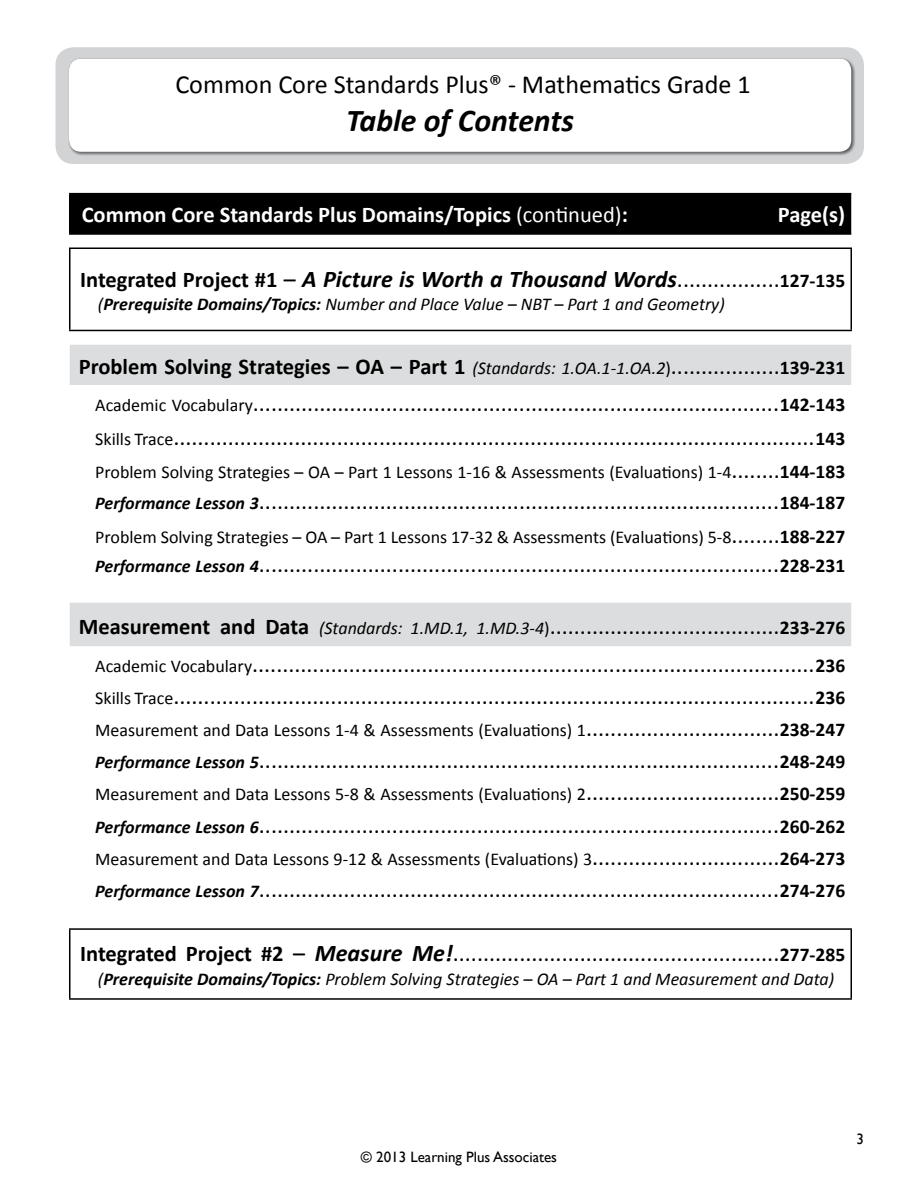
<style>
.page{position:relative;width:918px;height:1188px;background:#fff}
.page>*{position:absolute;margin:0;border:0;box-sizing:border-box;transform-origin:0 0}
.t1{font:italic 700 31.8px "Calibri";color:#000}
.t2{font:26.1px "Calibri";color:#000}
.t3{font:24px/33.8px "Calibri";color:#000}
.t4{font:italic 700 24px "Calibri";color:#000}
.t5{font:700 22.5px "Calibri";color:#000}
.t6{font:700 22.5px "Calibri";color:#fff}
.t7{font:18px "Calibri";color:#000}
.t8{font:italic 18px "Calibri";color:#000}
.t9{font:15px "Gill Sans";color:#000}
.s1{font-weight:400}
.s2{font-style:normal;font-size:22.5px}
.s3{font-weight:400;font-style:normal}
.s4{font-style:normal;font-size:19.5px}
.s5{font-weight:700}
.s6{font-weight:400;font-style:italic;font-size:18px}
.s7{font-weight:400;font-size:18px}
.s8{font-weight:400;font-size:24px}
.s9{font-size:19.5px}
.s10{font-size:18px}
.s11{font-weight:700;font-size:19.5px}
.s12{font-size:24px}
.s13{font-weight:700;font-style:italic;font-size:18px}
.s14{font-weight:700;font-size:22.5px}
.s15{font-style:italic;font-size:18px}
.s16{font-weight:700;font-style:italic}
</style>
<div class="page">
<div style="left:56px;top:47px;width:808px;height:117px;background:#d1d3d4;border-radius:18px"></div>
<div style="left:68px;top:58px;width:788px;height:98px;background:#000;opacity:.55"></div>
<div style="left:69px;top:58px;width:782px;height:94px;background:#fff"></div>
<div style="left:70px;top:194px;width:781px;height:39px;background:#000"></div>
<div style="left:70px;top:345px;width:781px;height:40px;background:#dcddde"></div>
<div style="left:70px;top:602px;width:781px;height:44px;background:#dcddde"></div>
<hr style="left:69px;top:193px;width:579px;height:1px;background:#000">
<hr style="left:69px;top:194px;width:1px;height:39px;background:#000">
<hr style="left:648px;top:193px;width:203px;height:1px;background:#000">
<hr style="left:69px;top:233px;width:579px;height:2px;background:#000">
<hr style="left:648px;top:233px;width:203px;height:2px;background:#000">
<hr style="left:69px;top:248px;width:579px;height:1px;background:#000">
<hr style="left:69px;top:249px;width:1px;height:81px;background:#000">
<hr style="left:648px;top:248px;width:204px;height:1px;background:#000">
<hr style="left:850px;top:249px;width:2px;height:81px;background:#000">
<hr style="left:69px;top:330px;width:579px;height:1px;background:#000">
<hr style="left:648px;top:330px;width:204px;height:1px;background:#000">
<hr style="left:69px;top:928px;width:579px;height:2px;background:#000">
<hr style="left:69px;top:930px;width:1px;height:68px;background:#000">
<hr style="left:648px;top:928px;width:204px;height:2px;background:#000">
<hr style="left:850px;top:930px;width:2px;height:68px;background:#000">
<hr style="left:69px;top:998px;width:579px;height:2px;background:#000">
<hr style="left:648px;top:998px;width:204px;height:2px;background:#000">
<p class="t2" style="left:175px;top:68px;width:577px">Common Core Standards Plus® - Mathematics Grade 1</p>
<h1 class="t1" style="left:346px;top:100px;width:229px">Table of Contents</h1>
<p class="t6" style="left:82px;top:200px;width:548px">Common Core Standards Plus Domains/Topics <span class="s1">(continued)</span>:</p>
<p class="t6" style="left:778px;top:200px;width:69px">Page(s)</p>
<p class="t4" style="left:80px;top:263px;width:767px"><span class="s2">Integrated Project #1</span> <span class="s3">–</span> A Picture is Worth a Thousand Words<span class="s3">.................</span><span class="s4">127-135</span></p>
<p class="t8" style="left:98px;top:292px;width:628px">(<span class="s5">Prerequisite Domains/Topics:</span> Number and Place Value – NBT – Part 1 and Geometry)</p>
<p class="t5" style="left:79px;top:352px;width:768px">Problem Solving Strategies – OA – Part 1 <span class="s6">(Standards: 1.OA.1-1.OA.2</span><span class="s7">)</span><span class="s8">..................</span><span class="s9">139-231</span></p>
<p class="t3" style="left:95px;top:386px;width:752px"><span class="s10">Academic Vocabulary</span>.......................................................................................<span class="s11">142-143<br></span><span class="s10">Skills Trace</span>..........................................................................................................<span class="s11">143</span></p>
<p class="t7" style="left:95px;top:461px;width:752px">Problem Solving Strategies – OA – Part 1 Lessons 1-16 &amp; Assessments (Evaluations) 1-4<span class="s12">........</span><span class="s11">144-183</span></p>
<p class="t3" style="left:95px;top:484px;width:752px"><span class="s13">Performance Lesson 3</span>......................................................................................<span class="s11">184-187</span></p>
<p class="t7" style="left:95px;top:525px;width:752px">Problem Solving Strategies – OA – Part 1 Lessons 17-32 &amp; Assessments (Evaluations) 5-8<span class="s12">........</span><span class="s11">188-227</span></p>
<p class="t3" style="left:95px;top:547px;width:752px"><span class="s13">Performance Lesson 4</span>......................................................................................<span class="s11">228-231</span></p>
<p class="t3" style="left:79px;top:607px;width:768px;line-height:38.1px;text-align:right"><span class="s14">Measurement and Data</span> <span class="s15">(Standards: 1.MD.1, 1.MD.3-4</span><span class="s10">)</span>......................................<span class="s11">233-276<br></span><span class="s10">Academic Vocabulary</span>.............................................................................................<span class="s11">236</span></p>
<p class="t3" style="left:95px;top:679px;width:752px"><span class="s10">Skills Trace</span>..........................................................................................................<span class="s11">236</span></p>
<p class="t7" style="left:95px;top:719px;width:752px">Measurement and Data Lessons 1-4 &amp; Assessments (Evaluations) 1<span class="s12">................................</span><span class="s11">238-247</span></p>
<p class="t3" style="left:95px;top:744px;width:752px"><span class="s13">Performance Lesson 5</span>......................................................................................<span class="s11">248-249</span></p>
<p class="t7" style="left:95px;top:783px;width:752px">Measurement and Data Lessons 5-8 &amp; Assessments (Evaluations) 2<span class="s12">................................</span><span class="s11">250-259</span></p>
<p class="t3" style="left:95px;top:808px;width:752px"><span class="s13">Performance Lesson 6</span>......................................................................................<span class="s11">260-262</span></p>
<p class="t7" style="left:95px;top:848px;width:752px">Measurement and Data Lessons 9-12 &amp; Assessments (Evaluations) 3<span class="s12">...............................</span><span class="s11">264-273</span></p>
<p class="t3" style="left:95px;top:873px;width:752px"><span class="s13">Performance Lesson 7</span>......................................................................................<span class="s11">274-276</span></p>
<p class="t3" style="left:80px;top:937px;width:767px"><span class="s14">Integrated Project #2</span> – <span class="s16">Measure Me!</span>......................................................<span class="s11">277-285</span></p>
<p class="t8" style="left:98px;top:966px;width:738px">(<span class="s5">Prerequisite Domains/Topics:</span> Problem Solving Strategies – OA – Part 1 and Measurement and Data)</p>
<p class="t9" style="left:361px;top:1148px;width:198px">© 2013 Learning Plus Associates</p>
<p class="t9" style="left:856px;top:1130px;width:9px">3</p>
</div>
